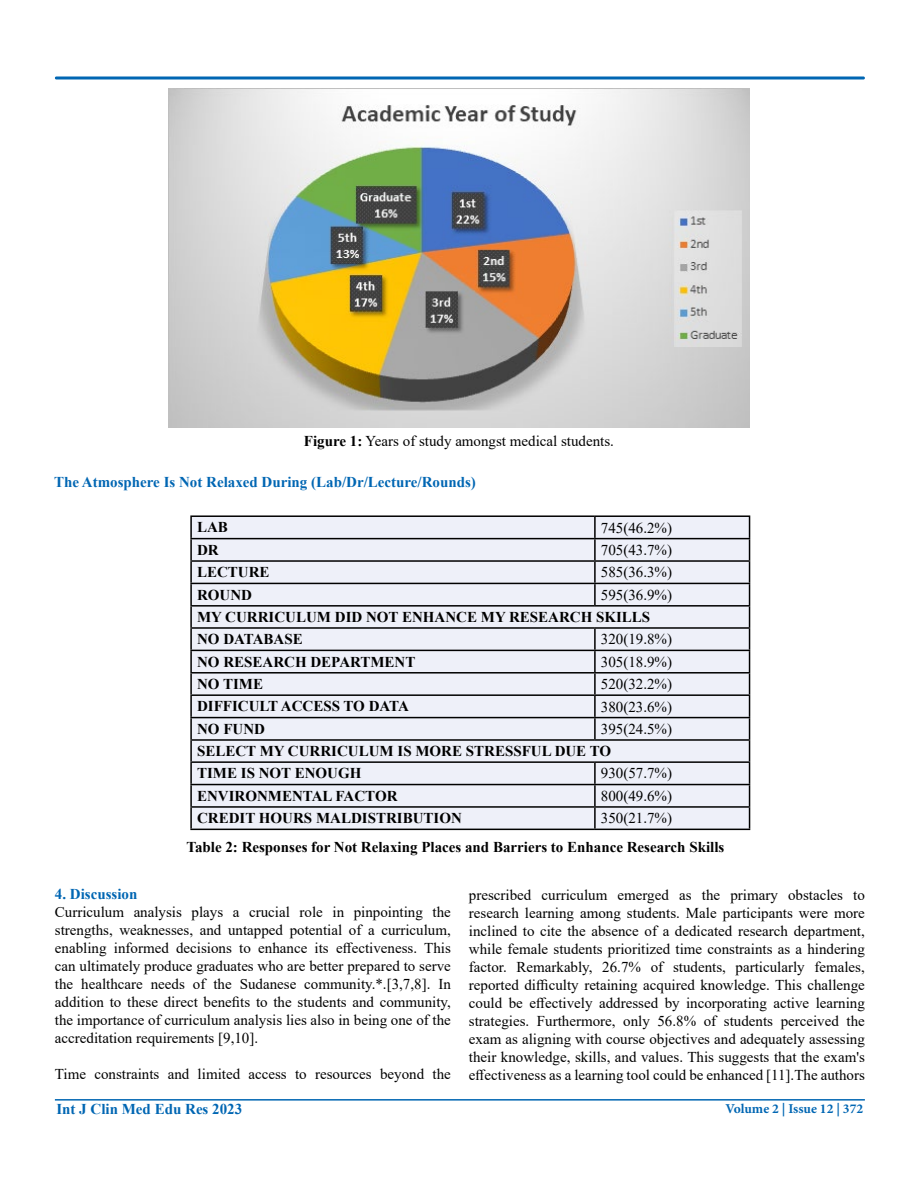
<style>
.page{position:relative;width:918px;height:1188px;background:#fff}
.page>*{position:absolute;margin:0;border:0;box-sizing:border-box;transform-origin:0 0}
.t1{font:15px/18px "Times New Roman";color:#000;text-align:justify}
.t2{font:700 15px/22.2px "Times New Roman";color:#000}
.t3{font:700 15px "Times New Roman";color:#0066b3}
.t4{font:700 13.5px "Minion Pro";color:#0066b3}
.s1{font-weight:700}
</style>
<div class="page">
<hr style="left:55px;top:1099px;width:810px;height:2px;background:#0066b3">
<div style="left:55px;top:76px;width:810px;height:4px;border:2px solid #0066b3"></div>
<img style="left:168px;top:88px;width:582px;height:339px">
<div style="left:192px;top:517px;width:557px;height:312px;background:#eef0f9"></div>
<hr style="left:190px;top:515px;width:405px;height:2px;background:#000">
<hr style="left:190px;top:517px;width:2px;height:21px;background:#000">
<hr style="left:595px;top:515px;width:155px;height:2px;background:#000">
<hr style="left:594px;top:517px;width:2px;height:21px;background:#000">
<hr style="left:190px;top:538px;width:405px;height:1px;background:#000">
<hr style="left:190px;top:539px;width:2px;height:21px;background:#000">
<hr style="left:595px;top:538px;width:155px;height:1px;background:#000">
<hr style="left:594px;top:539px;width:2px;height:21px;background:#000">
<hr style="left:190px;top:560px;width:405px;height:2px;background:#000">
<hr style="left:190px;top:562px;width:2px;height:21px;background:#000">
<hr style="left:595px;top:560px;width:155px;height:2px;background:#000">
<hr style="left:594px;top:562px;width:2px;height:21px;background:#000">
<hr style="left:190px;top:583px;width:405px;height:1px;background:#000">
<hr style="left:190px;top:584px;width:2px;height:21px;background:#000">
<hr style="left:595px;top:583px;width:155px;height:1px;background:#000">
<hr style="left:594px;top:584px;width:2px;height:21px;background:#000">
<hr style="left:190px;top:605px;width:405px;height:2px;background:#000">
<hr style="left:190px;top:607px;width:2px;height:20px;background:#000">
<hr style="left:595px;top:605px;width:155px;height:2px;background:#000">
<hr style="left:190px;top:627px;width:405px;height:2px;background:#000">
<hr style="left:190px;top:629px;width:2px;height:21px;background:#000">
<hr style="left:595px;top:627px;width:155px;height:2px;background:#000">
<hr style="left:594px;top:629px;width:2px;height:21px;background:#000">
<hr style="left:190px;top:650px;width:405px;height:1px;background:#000">
<hr style="left:190px;top:651px;width:2px;height:21px;background:#000">
<hr style="left:595px;top:650px;width:155px;height:1px;background:#000">
<hr style="left:594px;top:651px;width:2px;height:21px;background:#000">
<hr style="left:190px;top:672px;width:405px;height:2px;background:#000">
<hr style="left:190px;top:674px;width:2px;height:20px;background:#000">
<hr style="left:595px;top:672px;width:155px;height:2px;background:#000">
<hr style="left:594px;top:674px;width:2px;height:20px;background:#000">
<hr style="left:190px;top:694px;width:405px;height:2px;background:#000">
<hr style="left:190px;top:696px;width:2px;height:21px;background:#000">
<hr style="left:595px;top:694px;width:155px;height:2px;background:#000">
<hr style="left:594px;top:696px;width:2px;height:21px;background:#000">
<hr style="left:190px;top:717px;width:405px;height:1px;background:#000">
<hr style="left:190px;top:718px;width:2px;height:21px;background:#000">
<hr style="left:595px;top:717px;width:155px;height:1px;background:#000">
<hr style="left:594px;top:718px;width:2px;height:21px;background:#000">
<hr style="left:190px;top:739px;width:405px;height:2px;background:#000">
<hr style="left:190px;top:741px;width:2px;height:20px;background:#000">
<hr style="left:595px;top:739px;width:155px;height:2px;background:#000">
<hr style="left:190px;top:761px;width:405px;height:2px;background:#000">
<hr style="left:190px;top:763px;width:2px;height:21px;background:#000">
<hr style="left:595px;top:761px;width:155px;height:2px;background:#000">
<hr style="left:594px;top:763px;width:2px;height:21px;background:#000">
<hr style="left:190px;top:784px;width:405px;height:1px;background:#000">
<hr style="left:190px;top:785px;width:2px;height:21px;background:#000">
<hr style="left:595px;top:784px;width:155px;height:1px;background:#000">
<hr style="left:594px;top:785px;width:2px;height:21px;background:#000">
<hr style="left:190px;top:806px;width:405px;height:2px;background:#000">
<hr style="left:190px;top:808px;width:2px;height:21px;background:#000">
<hr style="left:595px;top:806px;width:155px;height:2px;background:#000">
<hr style="left:594px;top:808px;width:2px;height:21px;background:#000">
<svg style="left:749px;top:517px;width:1px;height:312px"></svg>
<hr style="left:190px;top:829px;width:405px;height:1px;background:#000">
<hr style="left:595px;top:829px;width:155px;height:1px;background:#000">
<p class="t1" style="left:304px;top:432px;width:312px"><span class="s1">Figure 1:</span> Years of study amongst medical students.</p>
<p class="t3" style="left:54px;top:471px;width:423px">The Atmosphere Is Not Relaxed During (Lab/Dr/Lecture/Rounds)</p>
<p class="t2" style="left:197px;top:516px;width:32px">LAB</p>
<p class="t1" style="left:601px;top:518px;width:73px">745(46.2%)</p>
<p class="t2" style="left:197px;top:538px;width:23px">DR</p>
<p class="t1" style="left:601px;top:541px;width:73px">705(43.7%)</p>
<p class="t2" style="left:197px;top:561px;width:74px">LECTURE</p>
<p class="t1" style="left:601px;top:563px;width:73px">585(36.3%)</p>
<p class="t2" style="left:197px;top:583px;width:56px">ROUND</p>
<p class="t1" style="left:601px;top:585px;width:73px">595(36.9%)</p>
<p class="t2" style="left:197px;top:605px;width:455px">MY CURRICULUM DID NOT ENHANCE MY RESEARCH SKILLS<br>NO DATABASE</p>
<p class="t1" style="left:601px;top:630px;width:73px">320(19.8%)</p>
<p class="t2" style="left:197px;top:650px;width:220px">NO RESEARCH DEPARTMENT</p>
<p class="t1" style="left:601px;top:652px;width:73px">305(18.9%)</p>
<p class="t2" style="left:197px;top:672px;width:67px">NO TIME</p>
<p class="t1" style="left:601px;top:675px;width:73px">520(32.2%)</p>
<p class="t2" style="left:197px;top:695px;width:213px">DIFFICULT ACCESS TO DATA</p>
<p class="t1" style="left:601px;top:697px;width:73px">380(23.6%)</p>
<p class="t2" style="left:197px;top:717px;width:69px">NO FUND</p>
<p class="t1" style="left:601px;top:719px;width:73px">395(24.5%)</p>
<p class="t2" style="left:197px;top:740px;width:416px">SELECT MY CURRICULUM IS MORE STRESSFUL DUE TO<br>TIME IS NOT ENOUGH</p>
<p class="t1" style="left:601px;top:764px;width:73px">930(57.7%)</p>
<p class="t2" style="left:197px;top:784px;width:202px">ENVIRONMENTAL FACTOR</p>
<p class="t1" style="left:601px;top:786px;width:73px">800(49.6%)</p>
<p class="t2" style="left:197px;top:806px;width:266px">CREDIT HOURS MALDISTRIBUTION</p>
<p class="t1" style="left:601px;top:809px;width:73px">350(21.7%)</p>
<p class="t2" style="left:186px;top:836px;width:540px">Table 2: Responses for Not Relaxing Places and Barriers to Enhance Research Skills</p>
<p class="t3" style="left:55px;top:883px;width:84px">4. Discussion</p>
<p class="t1" style="left:55px;top:903px;width:398px">Curriculum analysis plays a crucial role in pinpointing the strengths, weaknesses, and untapped potential of a curriculum, enabling informed decisions to enhance its effectiveness. This can ultimately produce graduates who are better prepared to serve the healthcare needs of the Sudanese community.*.[3,7,8]. In addition to these direct benefits to the students and community, the importance of curriculum analysis lies also in being one of the accreditation requirements [9,10].</p>
<p class="t1" style="left:55px;top:1065px;width:398px">Time constraints and limited access to resources beyond the</p>
<p class="t1" style="left:469px;top:885px;width:398px">prescribed curriculum emerged as the primary obstacles to research learning among students. Male participants were more inclined to cite the absence of a dedicated research department, while female students prioritized time constraints as a hindering factor. Remarkably, 26.7% of students, particularly females, reported difficulty retaining acquired knowledge. This challenge could be effectively addressed by incorporating active learning strategies. Furthermore, only 56.8% of students perceived the exam as aligning with course objectives and adequately assessing their knowledge, skills, and values. This suggests that the exam's effectiveness as a learning tool could be enhanced [11].The authors</p>
<p class="t3" style="left:56px;top:1098px;width:187px">Int J Clin Med Edu Res 2023</p>
<p class="t4" style="left:725px;top:1100px;width:139px">Volume 2 | Issue 12 | 372</p>
</div>
